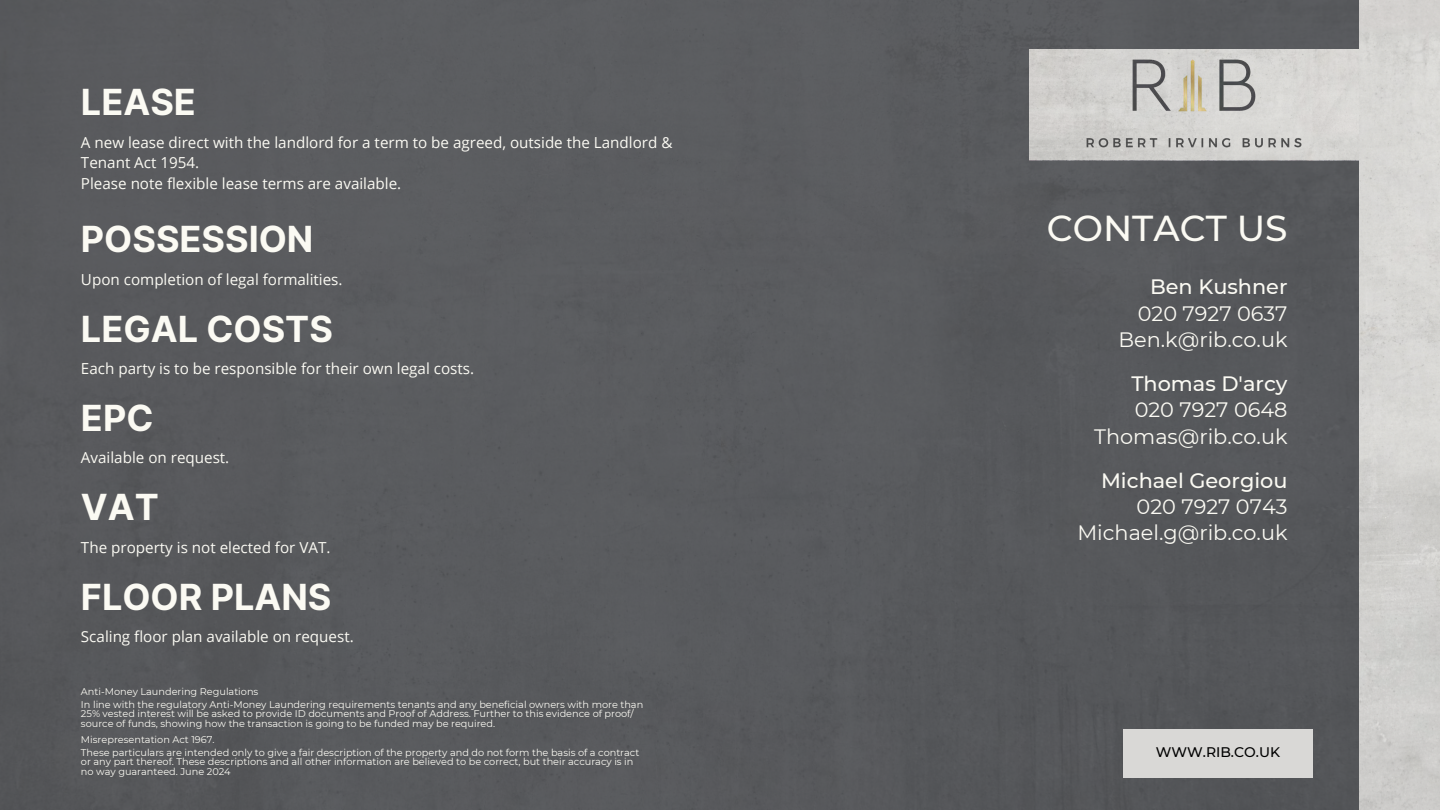
<style>
.page{position:relative;width:1440px;height:810px;background:#fff}
.page>*{position:absolute;margin:0;border:0;box-sizing:border-box;transform-origin:0 0}
.t1{font:700 36px "Inter";color:#fbfaf3}
.t2{font:500 36px "Montserrat";color:#fbfaf3}
.t3{font:20.85px/26.4px "Montserrat";color:#fbfaf3;text-align:right}
.t4{font:15.23px/20.9px "Open Sans";color:#fbfaf3}
.t5{font:500 13.88px "Montserrat";color:#000}
.t6{font:9.75px/9.5px "Montserrat";color:#fbfaf3}
.s1{font-weight:500}
</style>
<div class="page">
<div style="left:0;top:0;width:1359px;height:810px;background:#595a5d"></div>
<div style="left:1029px;top:49px;width:411px;height:110px;background:#d4d2d0"></div>
<div style="left:1359px;top:0;width:81px;height:810px;background:#d4d3d1"></div>
<div style="left:1123px;top:729px;width:189px;height:48px;background:#d9d8d6"></div>
<img style="left:1081px;top:24px;width:226px;height:159px">
<h1 class="t1" style="left:81px;top:80px;width:117px">LEASE</h1>
<h4 class="t4" style="left:81px;top:131px;width:593px">A new lease direct with the landlord for a term to be agreed, outside the Landlord &amp;<br>Tenant Act 1954.<br>Please note flexible lease terms are available.</h4>
<h4 class="t1" style="left:81px;top:218px;width:234px">POSSESSION</h4>
<h1 class="t4" style="left:81px;top:268px;width:263px">Upon completion of legal formalities.</h1>
<h4 class="t1" style="left:81px;top:307px;width:253px">LEGAL COSTS</h4>
<h1 class="t4" style="left:81px;top:358px;width:395px">Each party is to be responsible for their own legal costs.</h1>
<h4 class="t1" style="left:81px;top:396px;width:74px">EPC</h4>
<h1 class="t4" style="left:81px;top:447px;width:150px">Available on request.</h1>
<p class="t1" style="left:81px;top:486px;width:79px">VAT</p>
<h1 class="t4" style="left:81px;top:537px;width:251px">The property is not elected for VAT.</h1>
<h4 class="t1" style="left:81px;top:575px;width:252px">FLOOR PLANS</h4>
<p class="t4" style="left:81px;top:626px;width:274px">Scaling floor plan available on request.</p>
<p class="t6" style="left:81px;top:687px;width:179px">Anti-Money Laundering Regulations</p>
<p class="t6" style="left:81px;top:699px;width:564px">In line with the regulatory Anti-Money Laundering requirements tenants and any beneficial owners with more than<br>25% vested interest will be asked to provide ID documents and Proof of Address. Further to this evidence of proof/ source of funds, showing how the transaction is going to be funded may be required.</p>
<p class="t6" style="left:81px;top:735px;width:135px">Misrepresentation Act 1967.</p>
<p class="t6" style="left:81px;top:747px;width:560px">These particulars are intended only to give a fair description of the property and do not form the basis of a contract or any part thereof. These descriptions and all other information are believed to be correct, but their accuracy is in no way guaranteed. June 2024</p>
<p class="t2" style="left:1047px;top:206px;width:242px">CONTACT US</p>
<h2 class="t3" style="left:1119px;top:274px;width:171px"><span class="s1">Ben Kushner<br></span>020 7927 0637<br>Ben.k@rib.co.uk</h2>
<h2 class="t3" style="left:1094px;top:370px;width:195px"><span class="s1">Thomas D'arcy<br></span>020 7927 0648<br>Thomas@rib.co.uk</h2>
<h2 class="t3" style="left:1077px;top:467px;width:212px"><span class="s1">Michael Georgiou<br></span>020 7927 0743<br>Michael.g@rib.co.uk</h2>
<h1 class="t5" style="left:1156px;top:744px;width:126px">WWW.RIB.CO.UK</h1>
</div>
